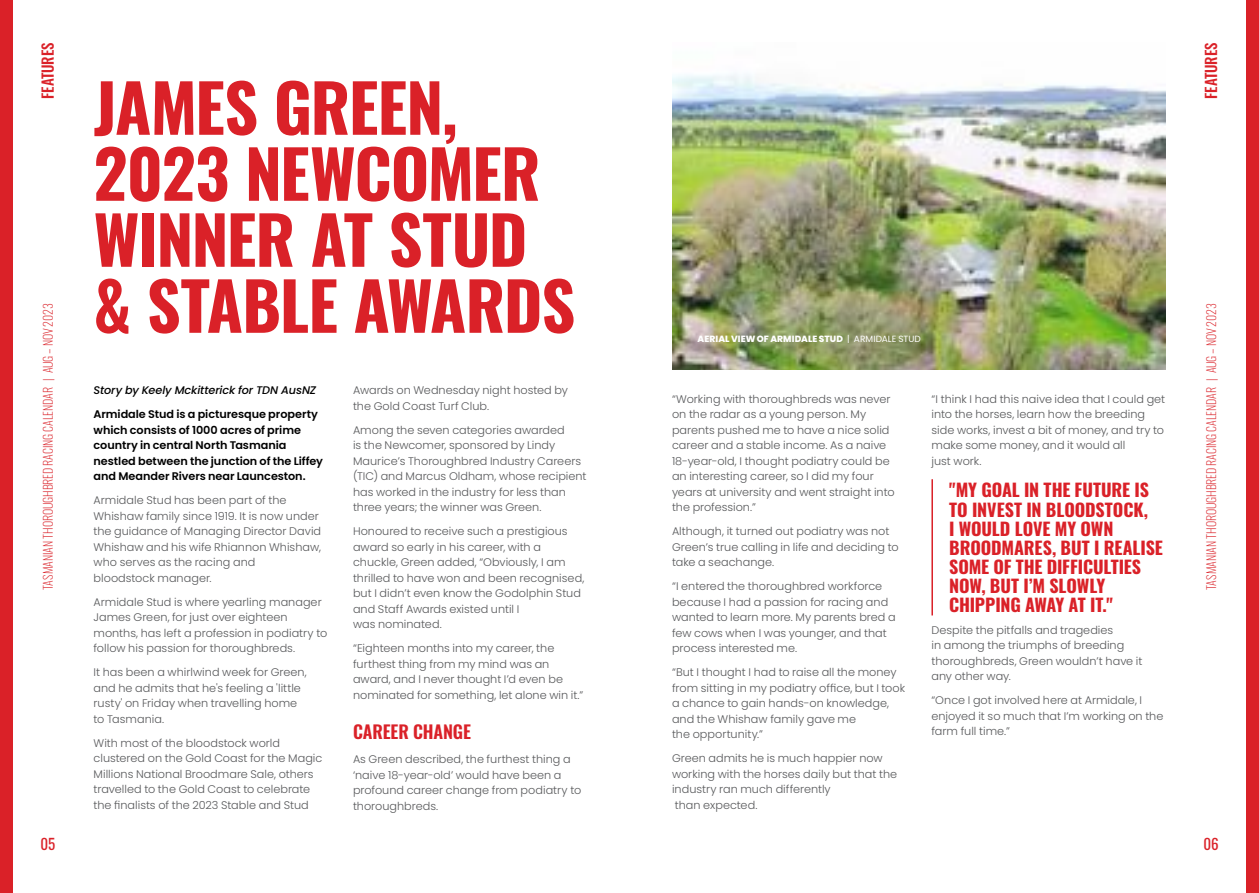
<style>
.page{position:relative;width:1259px;height:893px;background:#fff}
.page>*{position:absolute;margin:0;border:0;box-sizing:border-box;transform-origin:0 0}
.t1{font:700 66px/66px "Oswald";letter-spacing:-.02em;color:#da2128}
.t2{font:600 18px "Oswald";letter-spacing:-.005em;color:#da2128}
.t3{font:700 17.7px/19.2px "Oswald";letter-spacing:-.01em;color:#da2128}
.t4{font:500 15px "Oswald";letter-spacing:-.005em;color:#da2128}
.t5{font:15px "Oswald";color:#da2128}
.t6{font:200 12px "Oswald";letter-spacing:-.005em;color:#da2128}
.t7{font:300 11.1px/15.5px "Poppins";color:#58595b}
.t8{font:600 11.1px/15.5px "Poppins";letter-spacing:-.005em;color:#000}
.t9{font:italic 500 11.1px "Poppins";letter-spacing:-.005em;color:#000}
.t10{font:800 9px "Poppins";letter-spacing:.005em;color:#fff}
.s1{font-weight:400}
</style>
<div class="page">
<div style="left:0;top:0;width:13px;height:893px;background:#da2128"></div>
<div style="left:1246px;top:0;width:13px;height:893px;background:#da2128"></div>
<hr style="left:931px;top:479px;width:2px;height:136px;background:#da2128">
<img style="left:672px;top:74px;width:493px;height:295px">
<h3 class="t4" style="left:40px;top:99px;width:58px;rotate:-90deg">FEATURES</h3>
<h3 class="t4" style="left:1203px;top:99px;width:58px;rotate:-90deg">FEATURES</h3>
<h1 class="t1" style="left:94px;top:79px;width:483px">JAMES GREEN,<br>2023 NEWCOMER<br>WINNER AT STUD &amp; STABLE AWARDS</h1>
<p class="t6" style="left:37px;top:590px;width:288px;rotate:-90deg">TASMANIAN THOROUGHBRED RACING CALENDAR | AUG – NOV 2023</p>
<p class="t6" style="left:1200px;top:590px;width:288px;rotate:-90deg">TASMANIAN THOROUGHBRED RACING CALENDAR | AUG – NOV 2023</p>
<p class="t10" style="left:697px;top:333px;width:225px">AERIAL VIEW OF ARMIDALE STUD <span class="s1">| ARMIDALE STUD</span></p>
<p class="t9" style="left:94px;top:383px;width:224px">Story by Keely Mckitterick for TDN AusNZ</p>
<p class="t8" style="left:94px;top:407px;width:231px">Armidale Stud is a picturesque property which consists of 1000 acres of prime country in central North Tasmania nestled between the junction of the Liffey and Meander Rivers near Launceston.</p>
<p class="t7" style="left:94px;top:492px;width:229px">Armidale Stud has been part of the Whishaw family since 1919. It is now under the guidance of Managing Director David Whishaw and his wife Rhiannon Whishaw, who serves as the racing and<br>bloodstock manager.</p>
<p class="t7" style="left:94px;top:594px;width:235px">Armidale Stud is where yearling manager James Green, for just over eighteen months, has left a profession in podiatry to follow his passion for thoroughbreds.</p>
<p class="t7" style="left:94px;top:664px;width:215px">It has been a whirlwind week for Green, and he admits that he's feeling a 'little rusty' on Friday when travelling home to Tasmania.</p>
<p class="t7" style="left:94px;top:735px;width:230px">With most of the bloodstock world clustered on the Gold Coast for the Magic Millions National Broodmare Sale, others travelled to the Gold Coast to celebrate the finalists of the 2023 Stable and Stud</p>
<p class="t7" style="left:353px;top:383px;width:216px">Awards on Wednesday night hosted by the Gold Coast Turf Club.</p>
<p class="t7" style="left:353px;top:422px;width:235px">Among the seven categories awarded<br>is the Newcomer, sponsored by Lindy Maurice’s Thoroughbred Industry Careers (TIC) and Marcus Oldham, whose recipient has worked in the industry for less than three years; the winner was Green.</p>
<p class="t7" style="left:353px;top:524px;width:233px">Honoured to receive such a prestigious award so early in his career, with a chuckle, Green added, “Obviously, I am thrilled to have won and been recognised, but I didn’t even know the Godolphin Stud and Staff Awards existed until I<br>was nominated.</p>
<p class="t7" style="left:353px;top:641px;width:232px">“Eighteen months into my career, the furthest thing from my mind was an award, and I never thought I’d even be nominated for something, let alone win it.”</p>
<h2 class="t2" style="left:353px;top:722px;width:119px">CAREER CHANGE</h2>
<p class="t7" style="left:353px;top:752px;width:230px">As Green described, the furthest thing a ‘naive 18-year-old’ would have been a profound career change from podiatry to thoroughbreds.</p>
<p class="t7" style="left:672px;top:391px;width:224px">“Working with thoroughbreds was never on the radar as a young person. My parents pushed me to have a nice solid career and a stable income. As a naive 18-year-old, I thought podiatry could be an interesting career, so I did my four years at university and went straight into the profession.”</p>
<p class="t7" style="left:672px;top:524px;width:228px">Although, it turned out podiatry was not<br>Green’s true calling in life and deciding to take a seachange.</p>
<p class="t7" style="left:672px;top:579px;width:225px">“I entered the thoroughbred workforce because I had a passion for racing and wanted to learn more. My parents bred a few cows when I was younger, and that process interested me.</p>
<p class="t7" style="left:672px;top:665px;width:235px">“But I thought I had to raise all the money from sitting in my podiatry office, but I took a chance to gain hands-on knowledge, and the Whishaw family gave me<br>the opportunity.”</p>
<p class="t7" style="left:672px;top:751px;width:227px">Green admits he is much happier now working with the horses daily but that the industry ran much differently<br>than expected.</p>
<p class="t7" style="left:931px;top:391px;width:235px">“I think I had this naive idea that I could get into the horses, learn how the breeding side works, invest a bit of money, and try to make some money, and it would all<br>just work.</p>
<h3 class="t3" style="left:949px;top:482px;width:215px">"MY GOAL IN THE FUTURE IS<br>TO INVEST IN BLOODSTOCK,<br>I WOULD LOVE MY OWN<br>BROODMARES, BUT I REALISE<br>SOME OF THE DIFFICULTIES<br>NOW, BUT I’M SLOWLY<br>CHIPPING AWAY AT IT."</h3>
<p class="t7" style="left:931px;top:622px;width:212px">Despite the pitfalls and tragedies<br>in among the triumphs of breeding thoroughbreds, Green wouldn’t have it any other way.</p>
<p class="t7" style="left:931px;top:692px;width:233px">“Once I got involved here at Armidale, I enjoyed it so much that I’m working on the farm full time.”</p>
<h3 class="t5" style="left:41px;top:831px;width:16px">05</h3>
<h3 class="t5" style="left:1203px;top:831px;width:16px">06</h3>
</div>
